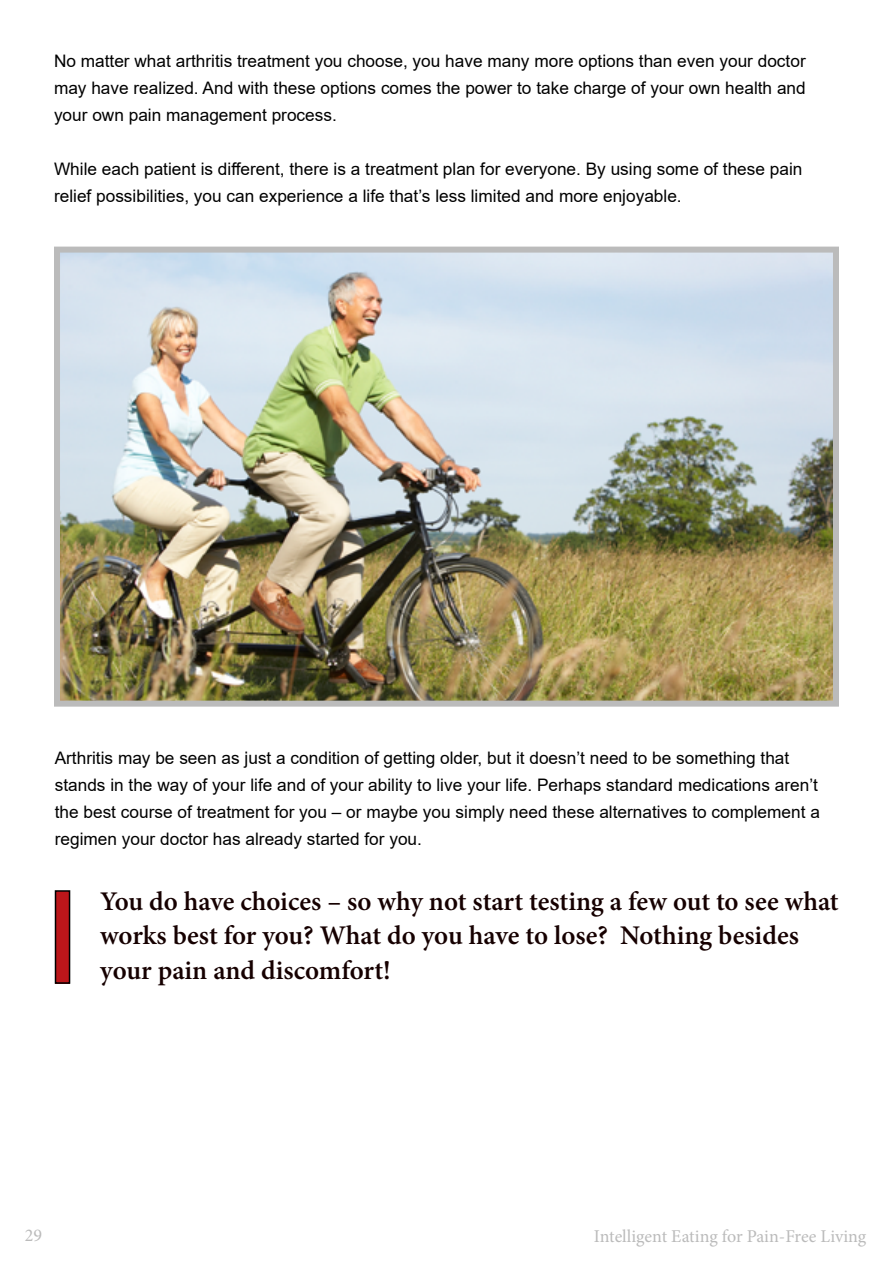
<style>
.page{position:relative;width:893px;height:1263px;background:#fff}
.page>*{position:absolute;margin:0;border:0;box-sizing:border-box;transform-origin:0 0}
.t1{font:600 27px/34.5px "Minion Pro";color:#160000}
.t2{font:18px "Minion Pro";letter-spacing:-.005em;color:#bbb}
.t3{font:17.25px/27px "Arial";color:#000}
</style>
<div class="page">
<img style="left:61px;top:254px;width:771px;height:446px">
<div style="left:54px;top:247px;width:785px;height:460px;border:6px solid #bbb"></div>
<div style="left:56px;top:891px;width:14px;height:92px;background:#bc161a"></div>
<div style="left:55px;top:890px;width:15px;height:94px;border:2px solid #000"></div>
<p class="t3" style="left:54px;top:47px;width:753px;text-align:justify">No matter what arthritis treatment you choose, you have many more options than even your doctor may have realized. And with these options comes the power to take charge of your own health and your own pain management process.</p>
<p class="t3" style="left:54px;top:155px;width:750px">While each patient is different, there is a treatment plan for everyone. By using some of these pain relief possibilities, you can experience a life that’s less limited and more enjoyable.</p>
<p class="t3" style="left:55px;top:744px;width:767px">Arthritis may be seen as just a condition of getting older, but it doesn’t need to be something that stands in the way of your life and of your ability to live your life. Perhaps standard medications aren’t the best course of treatment for you – or maybe you simply need these alternatives to complement a regimen your doctor has already started for you.</p>
<h1 class="t1" style="left:100px;top:884px;width:740px">You do have choices – so why not start testing a few out to see what works best for you? What do you have to lose? Nothing besides your pain and discomfort!</h1>
<p class="t2" style="left:25px;top:1223px;width:19px">29</p>
<p class="t2" style="left:594px;top:1224px;width:274px">Intelligent Eating for Pain-Free Living</p>
</div>
